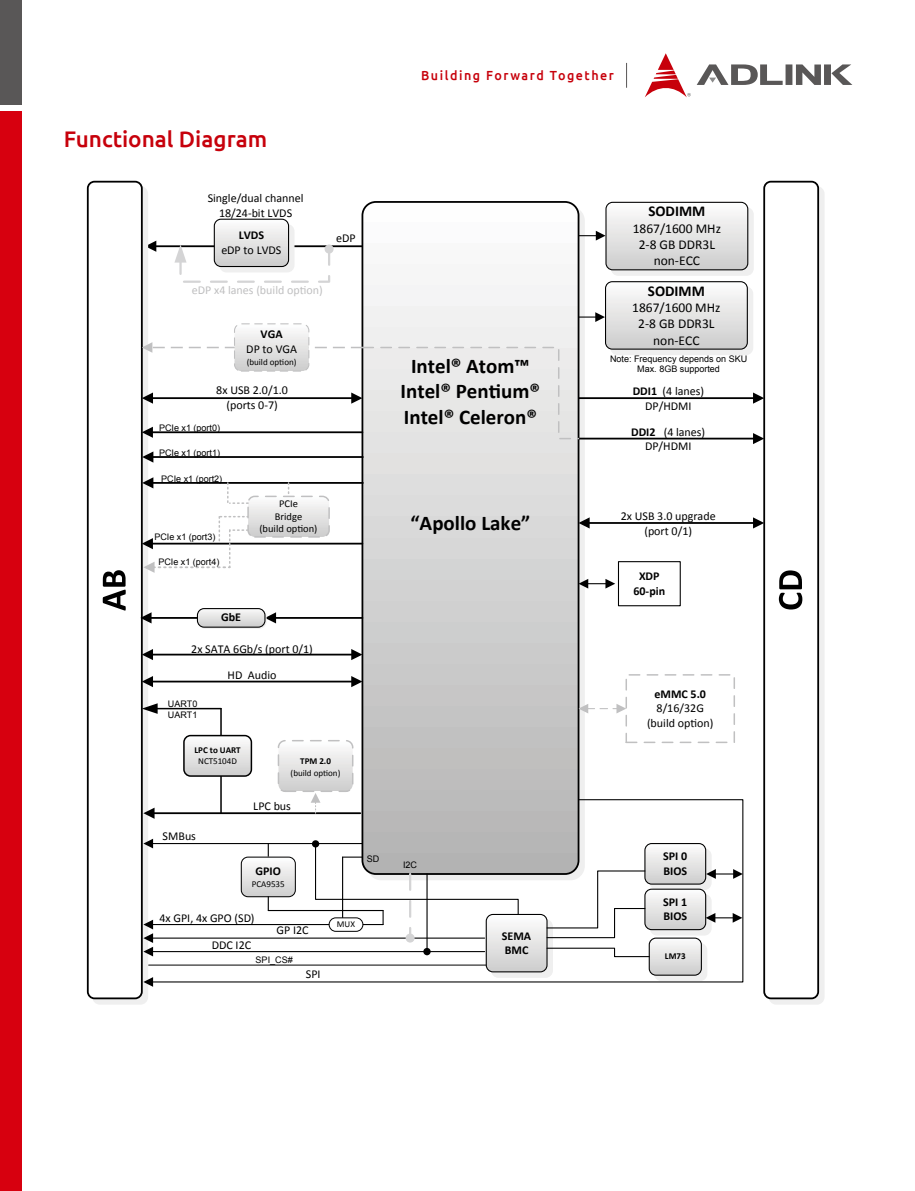
<style>
.page{position:relative;width:915px;height:1191px;background:#fff}
.page>*{position:absolute;margin:0;border:0;box-sizing:border-box;transform-origin:0 0}
.t1{font:500 22.5px "Ubuntu";color:#c7000b}
.t2{font:700 21px/25.2px "Calibri";color:#000;text-align:center}
.t3{font:700 15px "Calibri";color:#000}
.t4{font:13.5px/16.2px "Calibri";color:#000;text-align:center}
.t5{font:500 13.2px "Ubuntu";letter-spacing:.125em;color:#c7000b;scale:.95 1}
.t6{font:12px/14.4px "Calibri";color:#000;text-align:center}
.t7{font:700 12px/14.4px "Calibri";color:#000}
.t8{font:12px "Calibri";color:#bfbfc0}
.t9{font:10.5px/12.6px "Calibri";color:#000;text-align:center}
.t10{font:9px/10.8px "Arial";color:#000;text-align:center}
.t11{font:9px "Calibri";color:#000}
.t12{font:700 9px "Calibri";color:#000}
.s1{font-weight:700}
</style>
<div class="page">
<div style="left:0;top:111px;width:21px;height:1080px;background:#d7000f"></div>
<div style="left:0;top:0;width:21px;height:104px;background:#595757"></div>
<svg style="left:696px;top:64px;width:156px;height:21px"></svg>
<svg style="left:645px;top:53px;width:45px;height:44px"></svg>
<svg style="left:626px;top:63px;width:1px;height:25px"></svg>
<hr style="left:148px;top:964px;width:363px;height:1px;background:#000">
<div style="left:92px;top:186px;width:56px;height:818px;border:2px solid #efefef;border-radius:7px"></div>
<div style="left:88px;top:182px;width:54px;height:816px;background:#fff;border-radius:7px"></div>
<div style="left:87px;top:181px;width:56px;height:818px;border:2px solid #000;border-radius:7px"></div>
<svg style="left:103px;top:570px;width:23px;height:40px"></svg>
<svg style="left:364px;top:444px;width:212px;height:354px;background:#cecece"></svg>
<svg style="left:769px;top:187px;width:54px;height:816px"></svg>
<div style="left:768px;top:186px;width:56px;height:818px;border:2px solid #efefef;border-radius:7px"></div>
<div style="left:764px;top:182px;width:53px;height:816px;background:#fff;border-radius:7px"></div>
<div style="left:763px;top:181px;width:55px;height:818px;border:2px solid #000;border-radius:7px"></div>
<svg style="left:778px;top:570px;width:24px;height:39px"></svg>
<hr style="left:151px;top:680px;width:201px;height:2px;background:#000">
<svg style="left:142px;top:676px;width:11px;height:11px"></svg>
<svg style="left:351px;top:676px;width:11px;height:11px"></svg>
<hr style="left:151px;top:653px;width:201px;height:2px;background:#000">
<svg style="left:142px;top:649px;width:11px;height:11px"></svg>
<svg style="left:351px;top:649px;width:11px;height:11px"></svg>
<div style="left:617px;top:561px;width:63px;height:45px;border:1px solid #000"></div>
<hr style="left:274px;top:617px;width:88px;height:2px;background:#000">
<hr style="left:588px;top:522px;width:166px;height:2px;background:#000">
<svg style="left:578px;top:517px;width:11px;height:11px"></svg>
<svg style="left:752px;top:517px;width:12px;height:11px"></svg>
<hr style="left:150px;top:617px;width:79px;height:2px;background:#000">
<svg style="left:140px;top:612px;width:11px;height:11px"></svg>
<svg style="left:578px;top:579px;width:37px;height:9px"></svg>
<svg style="left:578px;top:704px;width:47px;height:9px"></svg>
<svg style="left:143px;top:838px;width:8px;height:10px"></svg>
<svg style="left:143px;top:807px;width:8px;height:12px"></svg>
<svg style="left:151px;top:798px;width:592px;height:185px"></svg>
<svg style="left:143px;top:977px;width:10px;height:9px"></svg>
<hr style="left:152px;top:951px;width:332px;height:1px;background:#000">
<svg style="left:143px;top:919px;width:10px;height:37px"></svg>
<div style="left:625px;top:674px;width:109px;height:69px;border:2px dashed #c0c0c1"></div>
<hr style="left:267px;top:843px;width:2px;height:53px;background:#000">
<hr style="left:152px;top:456px;width:211px;height:2px;background:#000">
<svg style="left:142px;top:451px;width:11px;height:11px"></svg>
<hr style="left:152px;top:482px;width:211px;height:2px;background:#000">
<hr style="left:151px;top:543px;width:211px;height:1px;background:#000">
<svg style="left:142px;top:477px;width:187px;height:96px"></svg>
<div style="left:198px;top:609px;width:68px;height:20px;border:1px solid #efefef;border-radius:7px"></div>
<svg style="left:197px;top:608px;width:79px;height:19px"></svg>
<div style="left:197px;top:608px;width:68px;height:19px;border:1px solid #000;border-radius:7px"></div>
<svg style="left:278px;top:743px;width:74px;height:70px"></svg>
<div style="left:277px;top:740px;width:76px;height:52px;border:2px dashed #c0c0c1;border-radius:7px"></div>
<svg style="left:241px;top:857px;width:54px;height:53px"></svg>
<hr style="left:268px;top:910px;width:115px;height:1px;background:#000">
<svg style="left:142px;top:202px;width:622px;height:242px"></svg>
<hr style="left:156px;top:708px;width:65px;height:1px;background:#000">
<svg style="left:142px;top:703px;width:16px;height:11px"></svg>
<hr style="left:220px;top:708px;width:2px;height:105px;background:#000">
<svg style="left:186px;top:735px;width:63px;height:39px"></svg>
<div style="left:183px;top:735px;width:69px;height:42px;border:2px solid #000;border-radius:7px"></div>
<svg style="left:314px;top:842px;width:428px;height:133px"></svg>
<h1 class="t1" style="left:64px;top:124px;width:205px">Functional Diagram</h1>
<p class="t6" style="left:207px;top:191px;width:97px">Single/dual channel<br>18/24-bit LVDS</p>
<p class="t7" style="left:238px;top:228px;width:27px">LVDS</p>
<p class="t6" style="left:221px;top:242px;width:62px">eDP to LVDS</p>
<p class="t6" style="left:336px;top:231px;width:21px">eDP</p>
<p class="t5" style="left:421px;top:67px;width:204px">Building Forward Together</p>
<p class="t3" style="left:648px;top:202px;width:58px">SODIMM</p>
<p class="t4" style="left:632px;top:220px;width:90px">1867/1600 MHz<br>2-8 GB DDR3L non-ECC</p>
<p class="t8" style="left:192px;top:282px;width:132px">eDP x4 lanes (build option)</p>
<p class="t3" style="left:647px;top:281px;width:58px">SODIMM</p>
<p class="t4" style="left:632px;top:300px;width:90px">1867/1600 MHz<br>2-8 GB DDR3L non-ECC</p>
<p class="t7" style="left:260px;top:327px;width:23px">VGA</p>
<p class="t6" style="left:246px;top:342px;width:52px">DP to VGA</p>
<p class="t11" style="left:246px;top:356px;width:51px">(build option)</p>
<p class="t10" style="left:609px;top:353px;width:139px">Note: Frequency depends on SKU<br>Max. 8GB supported</p>
<h2 class="t2" style="left:400px;top:353px;width:141px">Intel® Atom™<br>Intel® Pentium®<br>Intel® Celeron®</h2>
<p class="t6" style="left:216px;top:383px;width:73px">8x USB 2.0/1.0 (ports 0-7)</p>
<p class="t6" style="left:632px;top:384px;width:73px"><span class="s1">DDI1</span> (4 lanes)<br>DP/HDMI</p>
<p class="t10" style="left:159px;top:422px;width:63px">PCIe x1 (port0)</p>
<p class="t10" style="left:159px;top:447px;width:63px">PCIe x1 (port1)</p>
<p class="t10" style="left:161px;top:473px;width:63px">PCIe x1 (port2)</p>
<p class="t6" style="left:631px;top:424px;width:76px"><span class="s1">DDI2</span> (4 lanes)<br>DP/HDMI</p>
<p class="t10" style="left:154px;top:531px;width:62px">PCIe x1 (port3)</p>
<p class="t10" style="left:158px;top:556px;width:63px">PCIe x1 (port4)</p>
<p class="t9" style="left:259px;top:497px;width:60px">PCIe<br>Bridge<br>(build option)</p>
<p class="t7" style="left:221px;top:610px;width:21px">GbE</p>
<p class="t6" style="left:191px;top:641px;width:123px">2x SATA 6Gb/s (port 0/1)</p>
<p class="t6" style="left:227px;top:668px;width:50px">HD Audio</p>
<p class="t10" style="left:168px;top:699px;width:31px;text-align:left">UART0<br>UART1</p>
<p class="t12" style="left:194px;top:744px;width:48px">LPC to UART</p>
<p class="t11" style="left:198px;top:755px;width:40px">NCT5104D</p>
<p class="t12" style="left:300px;top:755px;width:32px">TPM 2.0</p>
<p class="t11" style="left:290px;top:767px;width:51px">(build option)</p>
<p class="t6" style="left:163px;top:828px;width:35px">SMBus</p>
<p class="t6" style="left:253px;top:798px;width:39px">LPC bus</p>
<p class="t7" style="left:255px;top:864px;width:27px">GPIO</p>
<p class="t11" style="left:252px;top:878px;width:34px">PCA9535</p>
<p class="t6" style="left:159px;top:910px;width:96px">4x GPI, 4x GPO (SD)</p>
<p class="t6" style="left:212px;top:938px;width:41px">DDC I2C</p>
<p class="t6" style="left:276px;top:923px;width:34px">GP I2C</p>
<p class="t10" style="left:255px;top:954px;width:39px">SPI_CS#</p>
<p class="t6" style="left:306px;top:967px;width:16px">SPI</p>
<p class="t11" style="left:337px;top:918px;width:20px">MUX</p>
<p class="t10" style="left:366px;top:853px;width:14px">SD</p>
<h2 class="t2" style="left:410px;top:510px;width:121px">“Apollo Lake”</h2>
<p class="t10" style="left:403px;top:859px;width:16px">I2C</p>
<p class="t7" style="left:501px;top:928px;width:31px">SEMA<br>BMC</p>
<p class="t6" style="left:620px;top:509px;width:96px">2x USB 3.0 upgrade (port 0/1)</p>
<p class="t7" style="left:633px;top:569px;width:33px;text-align:center">XDP<br>60-pin</p>
<p class="t7" style="left:654px;top:686px;width:53px">eMMC 5.0</p>
<p class="t6" style="left:646px;top:701px;width:68px">8/16/32G (build option)</p>
<p class="t7" style="left:663px;top:849px;width:26px">SPI 0<br>BIOS</p>
<p class="t7" style="left:663px;top:894px;width:26px">SPI 1<br>BIOS</p>
<p class="t12" style="left:664px;top:950px;width:22px">LM73</p>
</div>
